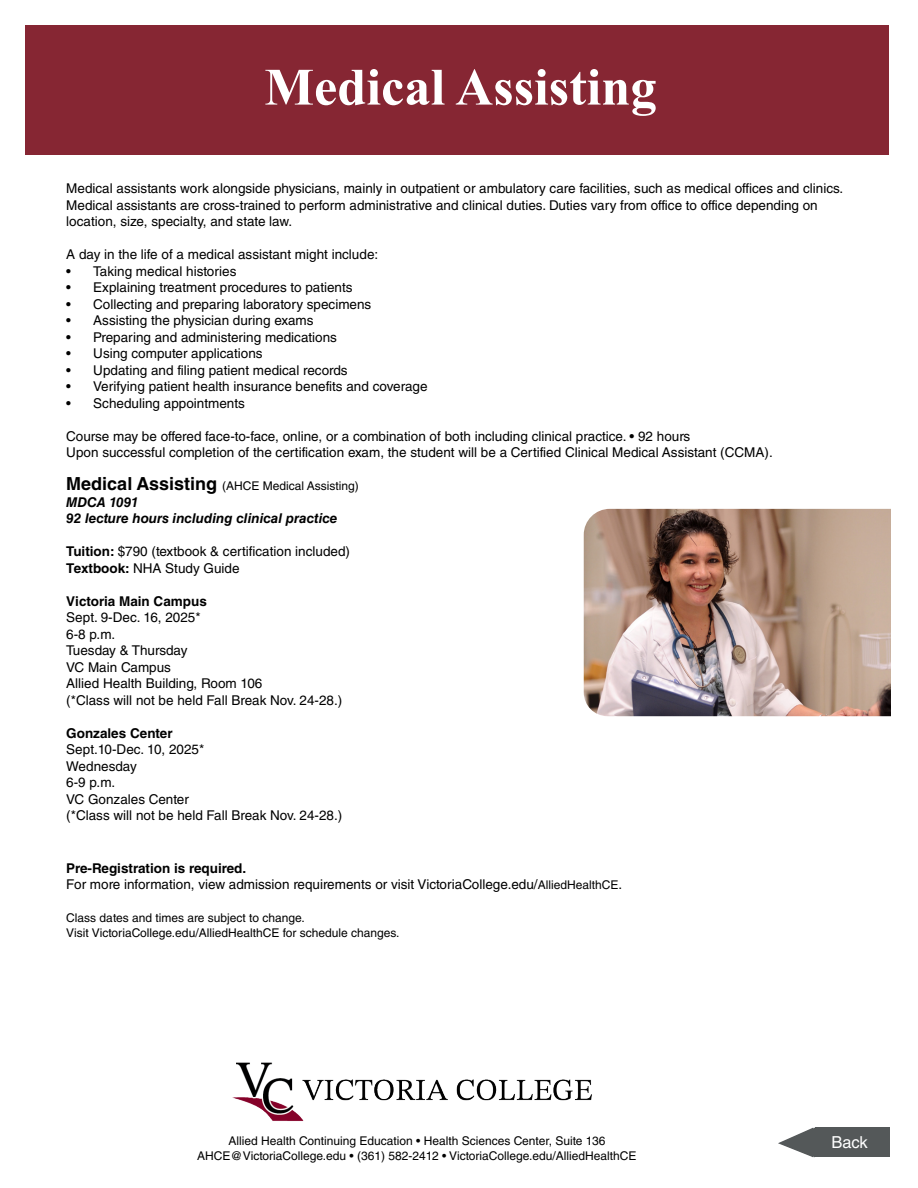
<style>
.page{position:relative;width:918px;height:1188px;background:#fff}
.page>*{position:absolute;margin:0;border:0;box-sizing:border-box;transform-origin:0 0}
.Flyer_Title{font:700 52.5px "Times New Roman";color:#fff}
.t1{font:16.5px "Helvetica LT Std";color:#fff}
.Text{font:13.5px/16.5px "Helvetica LT Std";color:#000}
.Text-2{font:700 13.5px "Helvetica LT Std";color:#000}
.Text-3{font:italic 700 13.5px "Helvetica LT Std";color:#000}
.Text-4{font:12px/15px "Helvetica LT Std";color:#000;text-align:center}
.SubHeadings{font:12px "Helvetica LT Std";color:#000}
.s1{font-weight:700;font-size:18px}
.s2{font-weight:700}
.s3{font-size:12px}
</style>
<div class="page">
<div style="left:25px;top:26px;width:864px;height:129px;background:#862633"></div>
<div style="left:815px;top:1128px;width:73px;height:29px;background:#545859"></div>
<div style="left:817px;top:1128px;width:73px;height:29px;background:#545859"></div>
<svg style="left:778px;top:1128px;width:37px;height:29px"></svg>
<img style="left:232px;top:1062px;width:360px;height:59px">
<img style="left:584px;top:509px;width:307px;height:207px">
<p class="Flyer_Title" style="left:264px;top:49px;width:394px">Medical Assisting</p>
<p class="Text" style="left:66px;top:180px;width:779px">Medical assistants work alongside physicians, mainly in outpatient or ambulatory care facilities, such as medical offices and clinics.<br>Medical assistants are cross-trained to perform administrative and clinical duties. Duties vary from office to office depending on location, size, specialty, and state law.</p>
<p class="Text" style="left:66px;top:246px;width:313px">A day in the life of a medical assistant might include:</p>
<p class="Text" style="left:66px;top:263px;width:172px">• Taking medical histories</p>
<p class="Text" style="left:66px;top:279px;width:288px">• Explaining treatment procedures to patients</p>
<p class="Text" style="left:66px;top:296px;width:307px">• Collecting and preparing laboratory specimens</p>
<p class="Text" style="left:66px;top:312px;width:249px">• Assisting the physician during exams</p>
<p class="Text" style="left:66px;top:329px;width:272px">• Preparing and administering medications</p>
<p class="Text" style="left:66px;top:345px;width:198px">• Using computer applications</p>
<p class="Text" style="left:66px;top:362px;width:283px">• Updating and filing patient medical records</p>
<p class="Text" style="left:66px;top:378px;width:363px">• Verifying patient health insurance benefits and coverage</p>
<p class="Text" style="left:66px;top:395px;width:180px">• Scheduling appointments</p>
<p class="Text" style="left:66px;top:428px;width:626px">Course may be offered face-to-face, online, or a combination of both including clinical practice. • 92 hours</p>
<p class="Text" style="left:66px;top:444px;width:708px">Upon successful completion of the certification exam, the student will be a Certified Clinical Medical Assistant (CCMA).</p>
<p class="SubHeadings" style="left:66px;top:479px;width:294px"><span class="s1">Medical Assisting</span> (AHCE Medical Assisting)</p>
<p class="Text-3" style="left:66px;top:494px;width:74px">MDCA 1091</p>
<p class="Text-3" style="left:66px;top:510px;width:273px">92 lecture hours including clinical practice</p>
<p class="Text" style="left:66px;top:543px;width:285px"><span class="s2">Tuition:</span> $790 (textbook &amp; certification included)</p>
<p class="Text" style="left:66px;top:560px;width:175px"><span class="s2">Textbook:</span> NHA Study Guide</p>
<p class="Text-2" style="left:66px;top:593px;width:142px">Victoria Main Campus</p>
<p class="Text" style="left:66px;top:609px;width:136px">Sept. 9-Dec. 16, 2025*</p>
<p class="Text" style="left:66px;top:626px;width:51px">6-8 p.m.</p>
<p class="Text" style="left:66px;top:642px;width:123px">Tuesday &amp; Thursday</p>
<p class="Text" style="left:66px;top:659px;width:106px">VC Main Campus</p>
<p class="Text" style="left:66px;top:675px;width:198px">Allied Health Building, Room 106</p>
<p class="Text" style="left:66px;top:692px;width:278px">(*Class will not be held Fall Break Nov. 24-28.)</p>
<p class="Text-2" style="left:66px;top:725px;width:108px">Gonzales Center</p>
<p class="Text" style="left:66px;top:741px;width:140px">Sept.10-Dec. 10, 2025*</p>
<p class="Text" style="left:66px;top:758px;width:72px">Wednesday</p>
<p class="Text" style="left:66px;top:774px;width:51px">6-9 p.m.</p>
<p class="Text" style="left:66px;top:791px;width:124px">VC Gonzales Center</p>
<p class="Text" style="left:66px;top:807px;width:278px">(*Class will not be held Fall Break Nov. 24-28.)</p>
<p class="Text-2" style="left:66px;top:860px;width:181px">Pre-Registration is required.</p>
<p class="Text" style="left:66px;top:876px;width:557px">For more information, view admission requirements or visit VictoriaCollege.edu/<span class="s3">AlliedHealthCE</span>.</p>
<p class="Text-4" style="left:66px;top:910px;width:335px;text-align:left">Class dates and times are subject to change.<br>Visit VictoriaCollege.edu/AlliedHealthCE for schedule changes.</p>
<p class="Text-4" style="left:197px;top:1133px;width:441px">Allied Health Continuing Education • Health Sciences Center, Suite 136<br>AHCE@VictoriaCollege.edu • (361) 582-2412 • VictoriaCollege.edu/AlliedHealthCE</p>
<p class="t1" style="left:831px;top:1132px;width:38px">Back</p>
</div>
